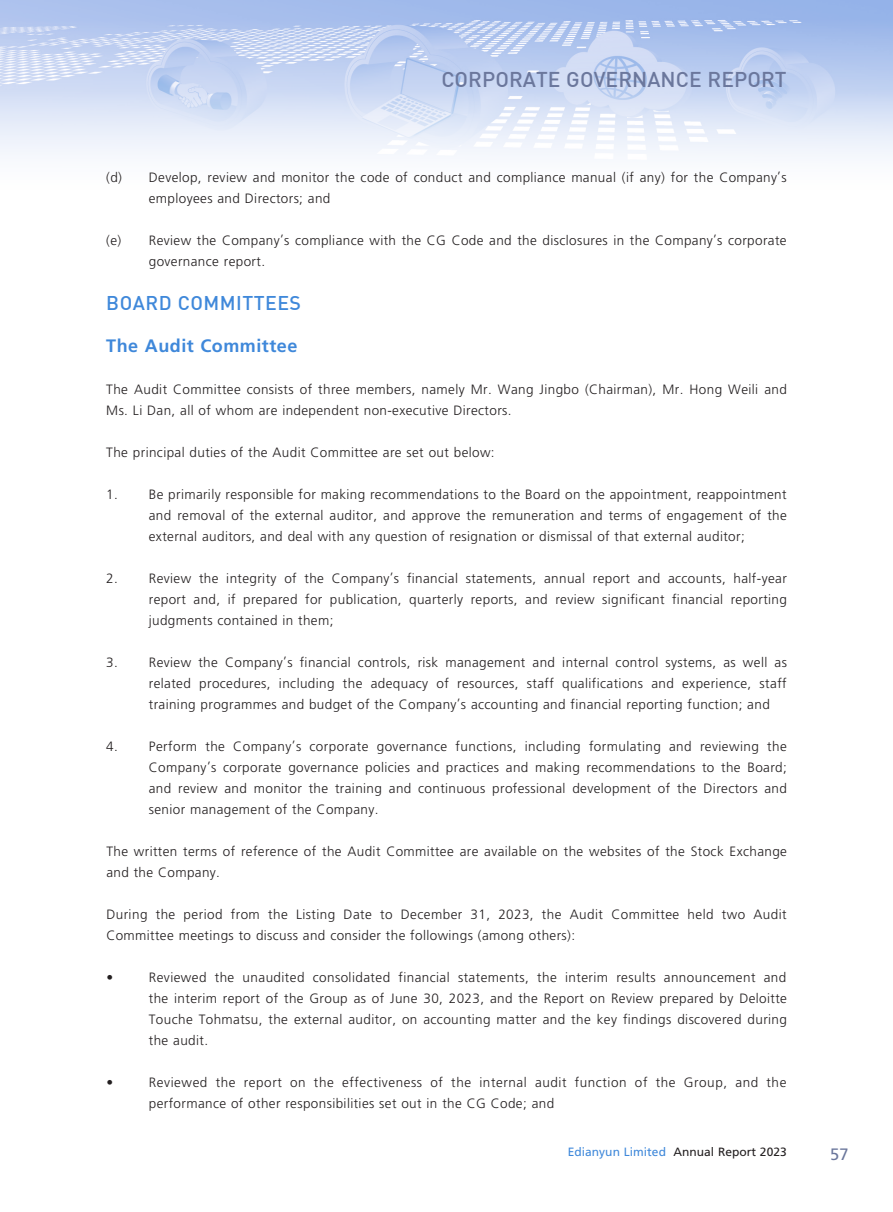
<style>
.page{position:relative;width:893px;height:1212px;background:#fff}
.page>*{position:absolute;margin:0;border:0;box-sizing:border-box;transform-origin:0 0}
.t1{font:21px "DIN Medium";letter-spacing:.005em;color:#6b779c}
.t2{font:19.5px "DIN Medium";letter-spacing:.025em;color:#3f88da}
.t3{font:700 18px "Frutiger LT Std";letter-spacing:.03em;color:#3f88da}
.t4{font:16.5px "Frutiger LT Std";color:#6b779c}
.t5{font:300 13.5px/21px "Frutiger LT Std";letter-spacing:.03em;color:#231f20}
.t6{font:12px "Frutiger LT Std";letter-spacing:.005em;color:#231f20}
.s1{color:#3f88da}
</style>
<div class="page">
<img style="left:0;top:0;width:893px;height:156px">
<h1 class="t1" style="left:441px;top:66px;width:347px">CORPORATE GOVERNANCE REPORT</h1>
<p class="t5" style="left:149px;top:167px;width:639px;text-indent:-43px">(d) Develop, review and monitor the code of conduct and compliance manual (if any) for the Company’s employees and Directors; and</p>
<p class="t5" style="left:149px;top:230px;width:639px;text-indent:-43px">(e) Review the Company’s compliance with the CG Code and the disclosures in the Company’s corporate governance report.</p>
<h2 class="t2" style="left:106px;top:290px;width:196px">BOARD COMMITTEES</h2>
<h3 class="t3" style="left:106px;top:335px;width:193px">The Audit Committee</h3>
<p class="t5" style="left:106px;top:379px;width:682px">The Audit Committee consists of three members, namely Mr. Wang Jingbo (Chairman), Mr. Hong Weili and<br>Ms. Li Dan, all of whom are independent non-executive Directors.</p>
<p class="t5" style="left:106px;top:442px;width:390px">The principal duties of the Audit Committee are set out below:</p>
<p class="t5" style="left:149px;top:484px;width:640px;text-align:justify;text-indent:-43px">1. Be primarily responsible for making recommendations to the Board on the appointment, reappointment and removal of the external auditor, and approve the remuneration and terms of engagement of the external auditors, and deal with any question of resignation or dismissal of that external auditor;</p>
<p class="t5" style="left:149px;top:568px;width:640px;text-align:justify;text-indent:-43px">2. Review the integrity of the Company’s financial statements, annual report and accounts, half-year report and, if prepared for publication, quarterly reports, and review significant financial reporting judgments contained in them;</p>
<p class="t5" style="left:149px;top:652px;width:640px;text-align:justify;text-indent:-43px">3. Review the Company’s financial controls, risk management and internal control systems, as well as related procedures, including the adequacy of resources, staff qualifications and experience, staff training programmes and budget of the Company’s accounting and financial reporting function; and</p>
<p class="t5" style="left:149px;top:736px;width:640px;text-align:justify;text-indent:-43px">4. Perform the Company’s corporate governance functions, including formulating and reviewing the Company’s corporate governance policies and practices and making recommendations to the Board; and review and monitor the training and continuous professional development of the Directors and senior management of the Company.</p>
<p class="t5" style="left:106px;top:841px;width:682px">The written terms of reference of the Audit Committee are available on the websites of the Stock Exchange and the Company.</p>
<p class="t5" style="left:106px;top:904px;width:682px">During the period from the Listing Date to December 31, 2023, the Audit Committee held two Audit<br>Committee meetings to discuss and consider the followings (among others):</p>
<p class="t5" style="left:106px;top:967px;width:8px">•</p>
<p class="t5" style="left:149px;top:967px;width:640px;text-align:justify">Reviewed the unaudited consolidated financial statements, the interim results announcement and the interim report of the Group as of June 30, 2023, and the Report on Review prepared by Deloitte Touche Tohmatsu, the external auditor, on accounting matter and the key findings discovered during the audit.</p>
<p class="t5" style="left:106px;top:1072px;width:8px">•</p>
<p class="t5" style="left:149px;top:1072px;width:639px">Reviewed the report on the effectiveness of the internal audit function of the Group, and the performance of other responsibilities set out in the CG Code; and</p>
<p class="t6" style="left:568px;top:1145px;width:220px"><span class="s1">Edianyun Limited</span> Annual Report 2023</p>
<p class="t4" style="left:830px;top:1144px;width:20px">57</p>
</div>
